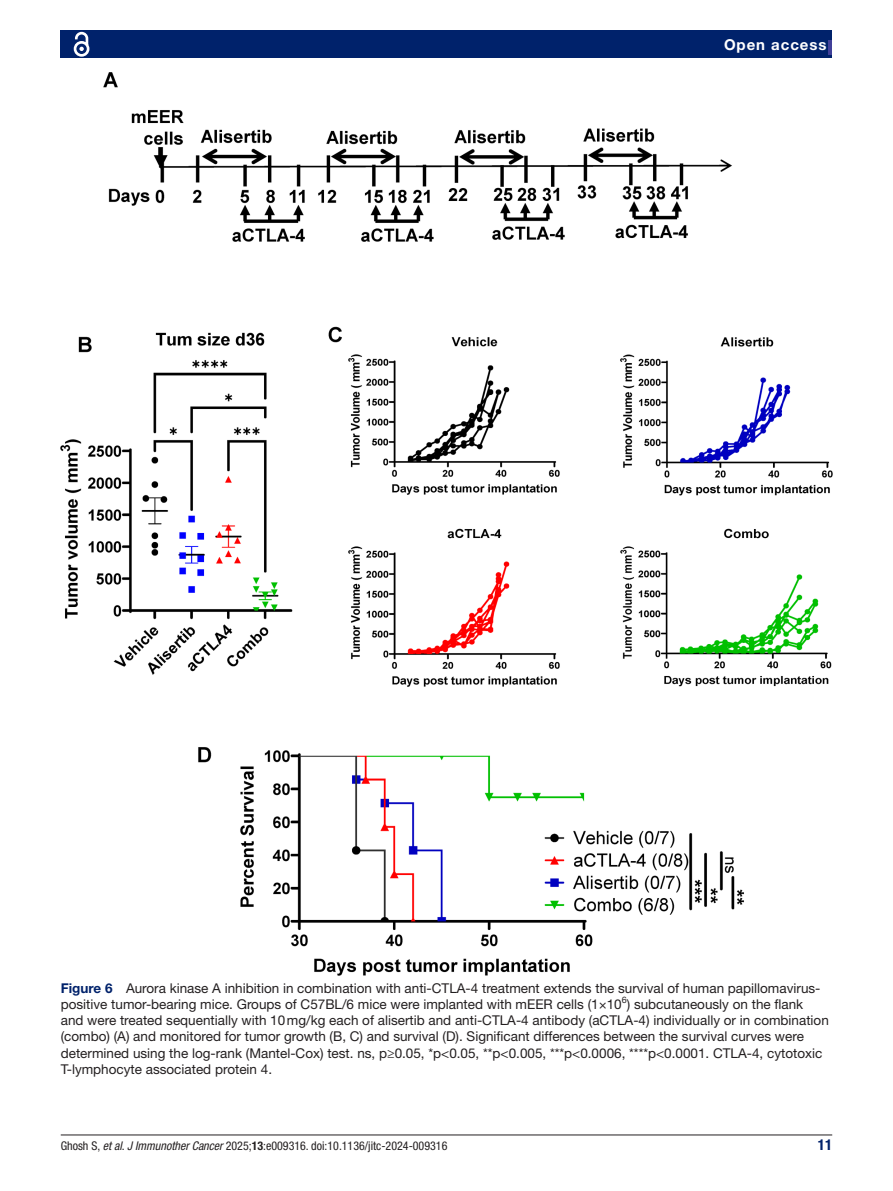
<style>
.page{position:relative;width:893px;height:1191px;background:#fff}
.page>*{position:absolute;margin:0;border:0;box-sizing:border-box;transform-origin:0 0}
.t1{font:700 15px "Helvetica Neue LT Std";letter-spacing:.065em;color:#fff}
.t2{font:700 condensed 15px "Helvetica Neue LT Std";color:#00226b}
.t3{font:13.5px/16.2px "Helvetica Neue LT Std";color:#231f20}
.t4{font:condensed 12px "Helvetica Neue LT Std";color:#231f20}
.t5{font:9px "Helvetica Neue LT Std";color:#231f20}
.s1{font-weight:700;color:#00226b}
.s2{font-style:italic}
.s3{font-weight:700}
</style>
<div class="page">
<hr style="left:61px;top:1134px;width:771px;height:1px;background:#231f20">
<div style="left:61px;top:31px;width:771px;height:27px;background:#00226b"></div>
<hr style="left:828px;top:40px;width:4px;height:15px;background:#414099">
<svg style="left:73px;top:31px;width:17px;height:26px"></svg>
<img style="left:61px;top:73px;width:771px;height:902px">
<p class="t1" style="left:724px;top:35px;width:104px">Open access</p>
<p class="t3" style="left:61px;top:979px;width:761px"><span class="s1">Figure 6</span> Aurora kinase A inhibition in combination with anti-CTLA-4 treatment extends the survival of human papillomavirus&shy;positive tumor-bearing mice. Groups of C57BL/6 mice were implanted with mEER cells (1×10 ) subcutaneously on the flank</p>
<p class="t5" style="left:622px;top:994px;width:6px">6</p>
<p class="t3" style="left:61px;top:1012px;width:770px">and were treated sequentially with 10mg/kg each of alisertib and anti-CTLA-4 antibody (aCTLA-4) individually or in combination (combo) (A) and monitored for tumor growth (B, C) and survival (D). Significant differences between the survival curves were determined using the log-rank (Mantel-Cox) test. ns, p≥0.05, *p&lt;0.05, **p&lt;0.005, ***p&lt;0.0006, ****p&lt;0.0001. CTLA-4, cytotoxic T-lymphocyte associated protein 4.</p>
<p class="t4" style="left:61px;top:1138px;width:388px">Ghosh S, <span class="s2">et al</span>. <span class="s2">J Immunother Cancer</span> 2025;<span class="s3">13</span>:e009316. doi:10.1136/jitc-2024-009316</p>
<p class="t2" style="left:818px;top:1135px;width:16px">11</p>
</div>
